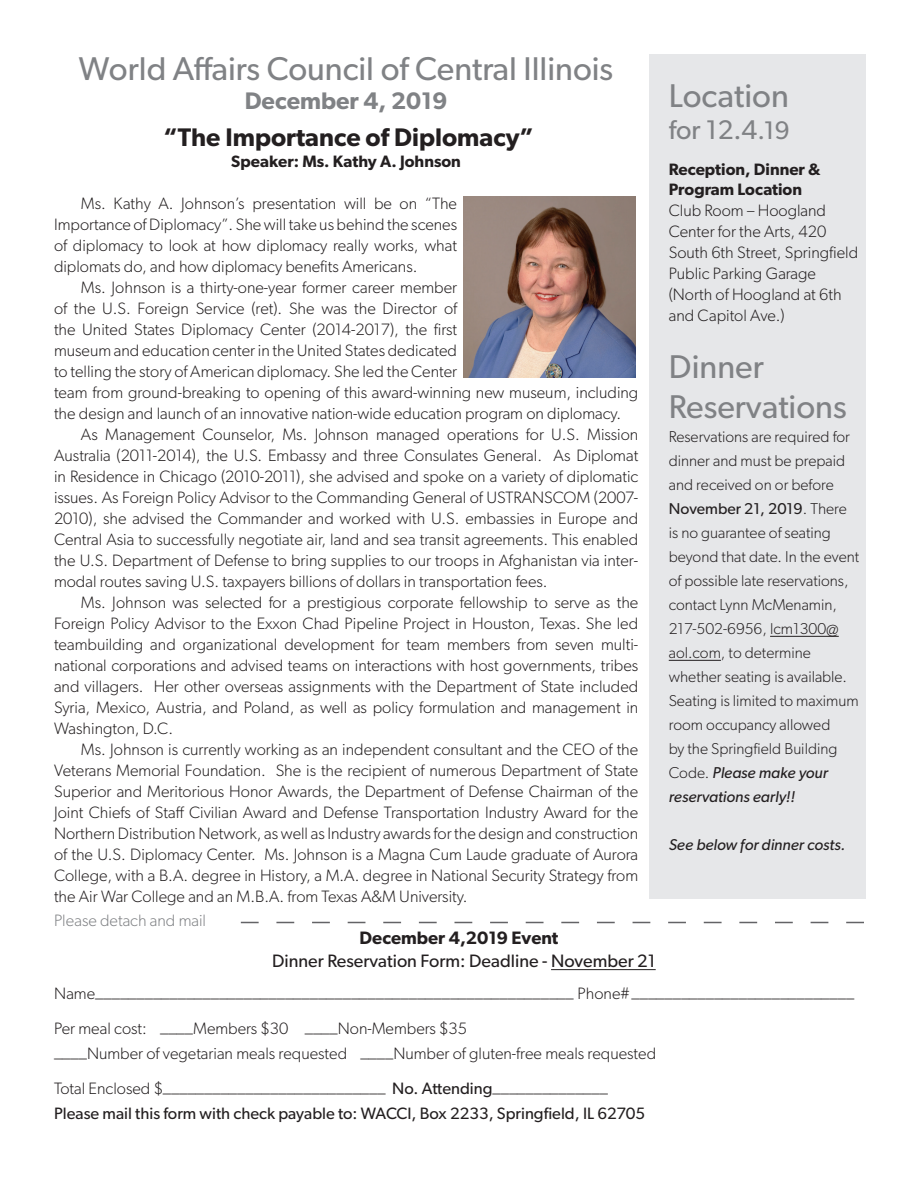
<style>
.page{position:relative;width:918px;height:1188px;background:#fff}
.page>*{position:absolute;margin:0;border:0;box-sizing:border-box;transform-origin:0 0}
.t1{font:33px/39.6px "Gibson";color:#808285}
.t2{font:27px "Gibson";color:#808285}
.t3{font:600 25.5px "Gibson";color:#231f20}
.t4{font:600 24px "Gibson";color:#808285}
.t5{font:18px "Gibson";color:#231f20}
.t6{font:600 18px "Gibson";color:#231f20}
.t7{font:300 16.5px/21px "Gibson";color:#231f20}
.t8{font:16.5px "Gibson";color:#231f20}
.t9{font:600 16.5px/19.5px "Gibson";color:#231f20}
.t10{font:300 16.5px "Gibson";color:#808285}
.t11{font:300 15.75px/24px "Gibson";color:#231f20}
.t12{font:italic 15.75px "Gibson";color:#231f20}
.s1{font-size:25.5px}
.s2{font-weight:400}
.s3{font-weight:400;font-style:italic}
</style>
<div class="page">
<svg style="left:241px;top:922px;width:623px;height:1px"></svg>
<hr style="left:551px;top:969px;width:105px;height:1px;background:#231f20">
<div style="left:649px;top:54px;width:217px;height:845px;background:#e6e7e9"></div>
<hr style="left:770px;top:636px;width:69px;height:1px;background:#231f20">
<hr style="left:669px;top:660px;width:52px;height:1px;background:#231f20">
<img style="left:464px;top:197px;width:172px;height:180px">
<h1 class="t1" style="left:79px;top:49px;width:536px">World Affairs Council of Central Illinois</h1>
<h3 class="t4" style="left:245px;top:87px;width:204px">December 4, 2019</h3>
<h3 class="t3" style="left:163px;top:122px;width:372px">“The Importance of Diplomacy”</h3>
<p class="t9" style="left:231px;top:151px;width:231px">Speaker: Ms. Kathy A. Johnson</p>
<p class="t7" style="left:54px;top:193px;width:405px;text-align:justify;text-indent:27px">Ms. Kathy A. Johnson’s presentation will be on “The Importance of Diplomacy”. She will take us behind the scenes of diplomacy to look at how diplomacy really works, what diplomats do, and how diplomacy benefits Americans.</p>
<p class="t7" style="left:54px;top:277px;width:586px;text-indent:27px">Ms. Johnson is a thirty-one-year former career member<br>of the U.S. Foreign Service (ret). She was the Director of<br>the United States Diplomacy Center (2014-2017), the first<br>museum and education center in the United States dedicated<br>to telling the story of American diplomacy. She led the Center<br>team from ground-breaking to opening of this award-winning new museum, including the design and launch of an innovative nation-wide education program on diplomacy.</p>
<p class="t7" style="left:54px;top:424px;width:586px;text-align:justify;text-indent:27px">As Management Counselor, Ms. Johnson managed operations for U.S. Mission Australia (2011-2014), the U.S. Embassy and three Consulates General. As Diplomat in Residence in Chicago (2010-2011), she advised and spoke on a variety of diplomatic issues. As Foreign Policy Advisor to the Commanding General of USTRANSCOM (2007- 2010), she advised the Commander and worked with U.S. embassies in Europe and Central Asia to successfully negotiate air, land and sea transit agreements. This enabled the U.S. Department of Defense to bring supplies to our troops in Afghanistan via inter&shy;modal routes saving U.S. taxpayers billions of dollars in transportation fees.</p>
<p class="t7" style="left:54px;top:592px;width:586px;text-align:justify;text-indent:27px">Ms. Johnson was selected for a prestigious corporate fellowship to serve as the Foreign Policy Advisor to the Exxon Chad Pipeline Project in Houston, Texas. She led teambuilding and organizational development for team members from seven multi&shy;national corporations and advised teams on interactions with host governments, tribes and villagers. Her other overseas assignments with the Department of State included Syria, Mexico, Austria, and Poland, as well as policy formulation and management in Washington, D.C.</p>
<p class="t7" style="left:54px;top:739px;width:586px;text-align:justify;text-indent:27px">Ms. Johnson is currently working as an independent consultant and the CEO of the Veterans Memorial Foundation. She is the recipient of numerous Department of State Superior and Meritorious Honor Awards, the Department of Defense Chairman of the Joint Chiefs of Staff Civilian Award and Defense Transportation Industry Award for the Northern Distribution Network, as well as Industry awards for the design and construction of the U.S. Diplomacy Center. Ms. Johnson is a Magna Cum Laude graduate of Aurora College, with a B.A. degree in History, a M.A. degree in National Security Strategy from the Air War College and an M.B.A. from Texas A&amp;M University.</p>
<p class="t10" style="left:54px;top:910px;width:154px">Please detach and mail</p>
<p class="t6" style="left:360px;top:927px;width:200px">December 4,2019 Event</p>
<p class="t5" style="left:272px;top:950px;width:385px">Dinner Reservation Form: Deadline - November 21</p>
<h1 class="t1" style="left:669px;top:75px;width:122px">Location</h1>
<h2 class="t2" style="left:669px;top:114px;width:123px">for 12.4<span class="s1">.19</span></h2>
<p class="t9" style="left:669px;top:160px;width:153px">Reception, Dinner &amp;<br>Program Location</p>
<p class="t7" style="left:669px;top:200px;width:191px">Club Room – Hoogland<br>Center for the Arts, 420<br>South 6th Street, Springfield<br>Public Parking Garage (North of Hoogland at 6th and Capitol Ave.)</p>
<h1 class="t1" style="left:669px;top:347px;width:179px">Dinner<br>Reservations</h1>
<p class="t11" style="left:669px;top:424px;width:192px">Reservations are required for dinner and must be prepaid and received on or before<br><span class="s2">November 21, 2019</span>. There is no guarantee of seating beyond that date. In the event of possible late reservations, contact Lynn McMenamin,<br>217-502-6956, lcm1300@ aol.com, to determine whether seating is available.<br>Seating is limited to maximum room occupancy allowed<br>by the Springfield Building<br>Code. <span class="s3">Please make your reservations early!!</span></p>
<p class="t12" style="left:669px;top:835px;width:178px">See below for dinner costs.</p>
<p class="t7" style="left:54px;top:976px;width:802px;line-height:34.5px">Name__________________________________________________________ Phone#___________________________<br>Per meal cost: ____Members $30 ____Non-Members $35</p>
<p class="t7" style="left:54px;top:1036px;width:604px;line-height:34.5px">____Number of vegetarian meals requested ____Number of gluten-free meals requested<br>Total Enclosed $___________________________ <span class="s2">No. Attending</span>______________</p>
<p class="t8" style="left:54px;top:1104px;width:593px">Please mail this form with check payable to: WACCI, Box 2233, Springfield, IL 62705</p>
</div>
